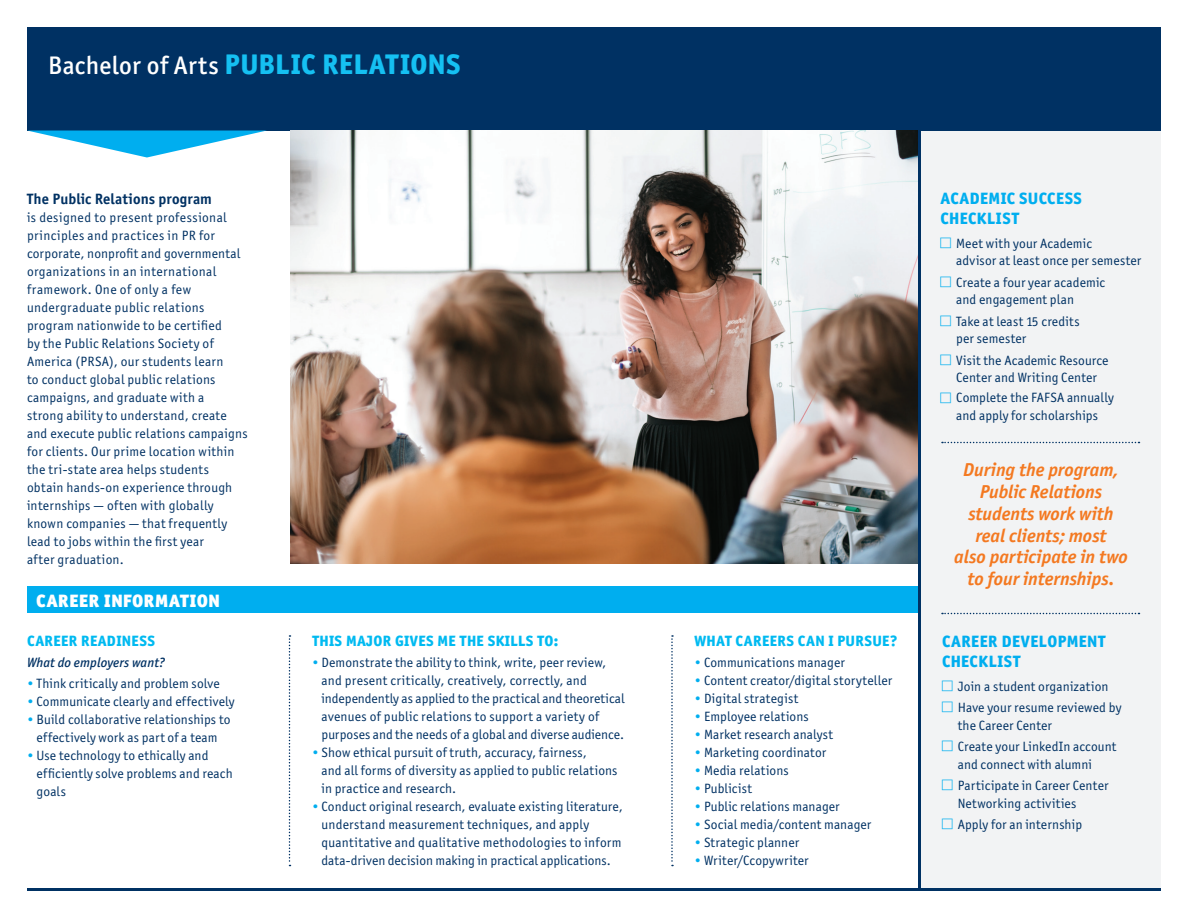
<style>
.page{position:relative;width:1188px;height:918px;background:#fff}
.page>*{position:absolute;margin:0;border:0;box-sizing:border-box;transform-origin:0 0}
.t1{font:800 28.5px "Officina Sans ITC Std";letter-spacing:.015em;color:#15c0f2}
.t2{font:italic 700 18.75px/21.8px "Officina Sans ITC Std";letter-spacing:-.005em;color:#f47921;text-align:center}
.t3{font:900 18px "Officina Sans ITC Std";letter-spacing:.025em;color:#fff}
.t4{font:800 16.5px/19.5px "Officina Sans ITC Std";letter-spacing:.025em;color:#00aeef}
.t5{font:800 15px "Officina Sans ITC Std";letter-spacing:.02em;color:#00baf1}
.t6{font:700 15px "Officina Sans ITC Std";letter-spacing:.01em;color:#003163}
.t7{font:13.5px/18px "Officina Sans ITC Std";letter-spacing:.015em;color:#003163}
.t8{font:italic 500 13.5px "Officina Sans ITC Std";letter-spacing:.005em;color:#003163}
.s1{font-weight:500;font-size:25.5px;color:#fff}
.s2{color:#00aeef}
</style>
<div class="page">
<div style="left:918px;top:27px;width:243px;height:864px;background:#f2f3f4"></div>
<div style="left:27px;top:27px;width:1134px;height:103px;background:#003163"></div>
<svg style="left:27px;top:130px;width:240px;height:28px"></svg>
<div style="left:27px;top:586px;width:892px;height:28px;background:#00aeef"></div>
<hr style="left:27px;top:888px;width:1134px;height:3px;background:#003163">
<svg style="left:289px;top:635px;width:2px;height:231px"></svg>
<svg style="left:671px;top:635px;width:2px;height:231px"></svg>
<img style="left:290px;top:130px;width:628px;height:434px">
<hr style="left:918px;top:126px;width:3px;height:764px;background:#003163">
<svg style="left:942px;top:613px;width:197px;height:1px"></svg>
<svg style="left:942px;top:442px;width:197px;height:1px"></svg>
<h1 class="t1" style="left:48px;top:46px;width:414px"><span class="s1">Bachelor of Arts</span> PUBLIC RELATIONS</h1>
<p class="t6" style="left:27px;top:190px;width:186px">The Public Relations program</p>
<p class="t7" style="left:27px;top:208px;width:222px">is designed to present professional principles and practices in PR for corporate, nonprofit and governmental organizations in an international framework. One of only a few undergraduate public relations program nationwide to be certified<br>by the Public Relations Society of America (PRSA), our students learn<br>to conduct global public relations campaigns, and graduate with a<br>strong ability to understand, create and execute public relations campaigns for clients. Our prime location within the tri-state area helps students obtain hands-on experience through internships — often with globally known companies — that frequently lead to jobs within the first year<br>after graduation.</p>
<h3 class="t3" style="left:36px;top:589px;width:185px">CAREER INFORMATION</h3>
<p class="t5" style="left:27px;top:632px;width:130px">CAREER READINESS</p>
<p class="t8" style="left:27px;top:655px;width:139px">What do employers want?</p>
<p class="t7" style="left:27px;top:675px;width:194px"><span class="s2">•</span> Think critically and problem solve</p>
<p class="t7" style="left:27px;top:693px;width:209px"><span class="s2">•</span> Communicate clearly and effectively</p>
<p class="t7" style="left:27px;top:711px;width:205px;text-align:center"><span class="s2">•</span> Build collaborative relationships to effectively work as part of a team</p>
<p class="t7" style="left:37px;top:747px;width:198px;text-indent:-10px"><span class="s2">•</span> Use technology to ethically and efficiently solve problems and reach goals</p>
<p class="t5" style="left:312px;top:632px;width:248px">THIS MAJOR GIVES ME THE SKILLS TO:</p>
<p class="t7" style="left:322px;top:654px;width:305px;text-indent:-10px"><span class="s2">•</span> Demonstrate the ability to think, write, peer review, and present critically, creatively, correctly, and independently as applied to the practical and theoretical avenues of public relations to support a variety of purposes and the needs of a global and diverse audience.</p>
<p class="t7" style="left:322px;top:744px;width:297px;text-indent:-10px"><span class="s2">•</span> Show ethical pursuit of truth, accuracy, fairness,<br>and all forms of diversity as applied to public relations in practice and research.</p>
<p class="t7" style="left:322px;top:798px;width:303px;text-indent:-10px"><span class="s2">•</span> Conduct original research, evaluate existing literature, understand measurement techniques, and apply quantitative and qualitative methodologies to inform data-driven decision making in practical applications.</p>
<p class="t5" style="left:694px;top:632px;width:205px">WHAT CAREERS CAN I PURSUE?</p>
<p class="t7" style="left:694px;top:654px;width:152px"><span class="s2">•</span> Communications manager</p>
<p class="t7" style="left:694px;top:672px;width:199px"><span class="s2">•</span> Content creator/digital storyteller</p>
<p class="t7" style="left:694px;top:690px;width:105px"><span class="s2">•</span> Digital strategist</p>
<p class="t7" style="left:694px;top:708px;width:116px"><span class="s2">•</span> Employee relations</p>
<p class="t7" style="left:694px;top:726px;width:140px"><span class="s2">•</span> Market research analyst</p>
<p class="t7" style="left:694px;top:744px;width:133px"><span class="s2">•</span> Marketing coordinator</p>
<p class="t7" style="left:694px;top:762px;width:96px"><span class="s2">•</span> Media relations</p>
<p class="t7" style="left:694px;top:780px;width:59px"><span class="s2">•</span> Publicist</p>
<p class="t7" style="left:694px;top:798px;width:147px"><span class="s2">•</span> Public relations manager</p>
<p class="t7" style="left:694px;top:816px;width:178px"><span class="s2">•</span> Social media/content manager</p>
<p class="t7" style="left:694px;top:834px;width:106px"><span class="s2">•</span> Strategic planner</p>
<p class="t7" style="left:694px;top:852px;width:116px"><span class="s2">•</span> Writer/Ccopywriter</p>
<p class="t4" style="left:940px;top:188px;width:143px">ACADEMIC SUCCESS<br>CHECKLIST</p>
<p class="t7" style="left:956px;top:234px;width:187px">Meet with your Academic<br>advisor at least once per semester</p>
<p class="t7" style="left:956px;top:273px;width:150px">Create a four year academic and engagement plan</p>
<p class="t7" style="left:956px;top:312px;width:125px">Take at least 15 credits per semester</p>
<p class="t7" style="left:956px;top:351px;width:154px">Visit the Academic Resource<br>Center and Writing Center</p>
<p class="t7" style="left:956px;top:388px;width:159px">Complete the FAFSA annually and apply for scholarships</p>
<h2 class="t2" style="left:954px;top:459px;width:175px">During the program,<br>Public Relations students work with real clients; most<br>also participate in two to four internships.</h2>
<p class="t4" style="left:942px;top:632px;width:165px">CAREER DEVELOPMENT<br>CHECKLIST</p>
<p class="t7" style="left:958px;top:676px;width:165px;line-height:21px">Join a student organization<br>Have your resume reviewed by</p>
<p class="t7" style="left:958px;top:715px;width:160px;line-height:21px">the Career Center<br>Create your LinkedIn account</p>
<p class="t7" style="left:958px;top:754px;width:152px;line-height:21px">and connect with alumni<br>Participate in Career Center</p>
<p class="t7" style="left:958px;top:793px;width:126px;line-height:21px">Networking activities<br>Apply for an internship</p>
</div>
